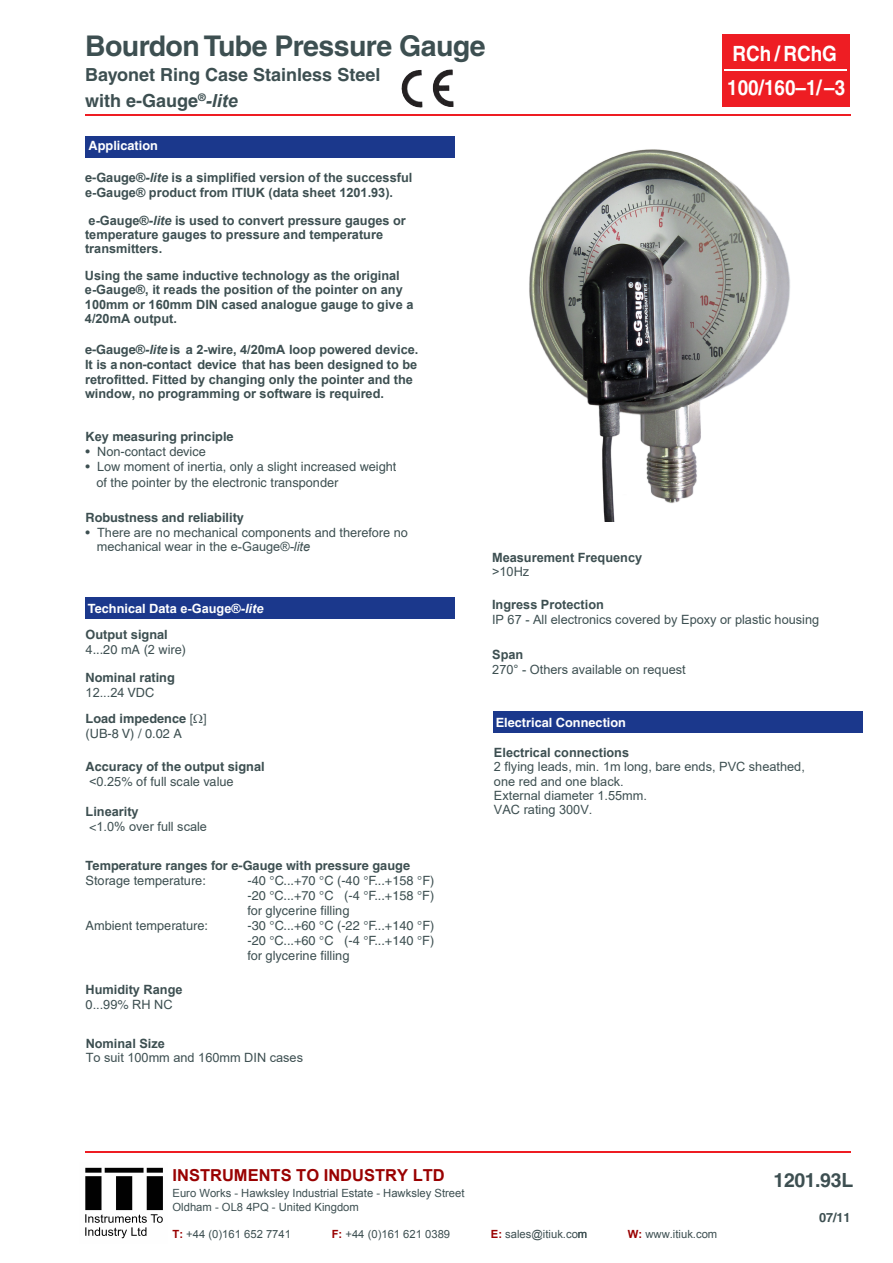
<style>
.page{position:relative;width:893px;height:1263px;background:#fff}
.page>*{position:absolute;margin:0;border:0;box-sizing:border-box;transform-origin:0 0}
.t1{font:700 28.5px "Helvetica";letter-spacing:-.02em;color:#3d4f51}
.t2{font:700 21px/34.5px "Helvetica";color:#fff;scale:.9 1}
.t3{font:700 19.5px "Helvetica";letter-spacing:-.025em;color:#3d4f51}
.t4{font:700 18px/25.5px "Helvetica";color:#3d4f51}
.t5{font:700 16.5px "Arial";color:#900}
.t6{font:700 12.75px/14.1px "Arial";color:#3d4f51}
.t7{font:12.75px/15px "Helvetica";color:#3d4f51}
.t8{font:12.75px/14.4px "Arial";color:#3d4f51}
.t9{font:700 12.75px/15px "Helvetica";color:#3d4f51}
.t10{font:700 12.75px/26px "Helvetica";color:#fff}
.t11{font:11.25px/13.5px "Arial";color:#3e5052}
.t12{font:11.25px "Arial";color:#3e5052}
.s1{font-family:"Arial";font-style:italic}
.s2{font-family:"Helvetica"}
.s3{font-style:italic}
.s4{font-family:"Arial"}
.s5{color:#3d4f51}
.s6{font-weight:700}
.s7{font-weight:400}
.s8{font-family:"Arial";font-weight:400}
.s9{font-family:"Helvetica";font-weight:400}
.s10{font-weight:700;color:#900}
.s11{font-size:6px;color:#fff}
</style>
<div class="page">
<div style="left:85px;top:598px;width:370px;height:21px;background:#1b388c"></div>
<div style="left:85px;top:136px;width:370px;height:21px;background:#1b388c"></div>
<hr style="left:85px;top:1152px;width:765px;height:1px;background:#ee1d23">
<hr style="left:85px;top:114px;width:765px;height:2px;background:#ee1d23">
<div style="left:493px;top:711px;width:369px;height:22px;background:#1b388c"></div>
<div style="left:722px;top:34px;width:128px;height:72px;background:#ee1d23"></div>
<hr style="left:724px;top:69px;width:122px;height:2px;background:#fff">
<img style="left:85px;top:1167px;width:78px;height:72px">
<img style="left:529px;top:149px;width:261px;height:372px">
<img style="left:433px;top:70px;width:20px;height:37px">
<h1 class="t1" style="left:85px;top:29px;width:402px">Bourdon Tube Pressure Gauge</h1>
<h3 class="t4" style="left:85px;top:62px;width:297px">Bayonet Ring Case Stainless Steel with e-Gauge<sup>®</sup><span class="s1">-lite</span></h3>
<p class="t10" style="left:89px;top:133px;width:71px">Application</p>
<p class="t6" style="left:85px;top:171px;width:329px"><span class="s2">e-Gaug</span>e®<span class="s3">-lite</span> <span class="s2">is a</span> simplified version of the successful e-Gauge® product from ITIUK (data sheet 1201.93).</p>
<p class="t6" style="left:85px;top:213px;width:322px">e-Gauge®<span class="s3">-lite</span> is used to convert pressure gauges or temperature gauges to pressure and temperature transmitters.</p>
<p class="t6" style="left:85px;top:269px;width:330px">Using the same <span class="s2">induct</span>ive technology as the original e-Gauge®, it reads the position of the pointer on any 100mm or 160mm DIN cased analogue gauge to give a 4/20mA output.</p>
<p class="t6" style="left:85px;top:343px;width:335px"><span class="s2">e-Gauge</span>®<span class="s3">-lite</span> <span class="s2">is a</span> 2-wire, 4/20mA loop powered device.<br>It is a <span class="s2">non-contact device</span> that has been designed to be retrofitted. Fitted by changing only the pointer and the window, no programming or software is required.</p>
<p class="t9" style="left:86px;top:429px;width:150px"><span class="s4">Key</span> measuring principle</p>
<p class="t7" style="left:86px;top:444px;width:122px">• <span class="s4">N</span>on-contact device</p>
<p class="t7" style="left:86px;top:459px;width:312px">• <span class="s4">L</span>ow moment of inertia, only a slight increased weight</p>
<p class="t7" style="left:96px;top:475px;width:243px">of the pointer by the electronic transponder</p>
<p class="t9" style="left:86px;top:510px;width:160px">Robustness and reliability</p>
<p class="t7" style="left:86px;top:525px;width:324px">• <span class="s4">There are</span> no mechanical components and therefore no</p>
<p class="t8" style="left:97px;top:539px;width:215px">mechanical wear <span class="s2">in the</span> e-Gauge®<span class="s3">-lite</span></p>
<p class="t6" style="left:492px;top:550px;width:152px">Measurement Frequency</p>
<p class="t8" style="left:492px;top:565px;width:39px">&gt;10Hz</p>
<h2 class="t2" style="left:727px;top:36px;width:133px">RCh / RChG<br>100/160–1/ –3</h2>
<p class="t10" style="left:86px;top:596px;width:179px">Technical Data <span class="s4">e-Gauge®</span><span class="s1">-lite<br></span><span class="s5">Output signal</span></p>
<p class="t7" style="left:86px;top:636px;width:102px;line-height:27.8px">4...20 mA (<span class="s4">2</span> wire)<br><span class="s6">Nominal rating</span></p>
<p class="t8" style="left:86px;top:685px;width:70px">12...24 <span class="s2">VDC</span></p>
<p class="t7" style="left:86px;top:711px;width:123px"><span class="s6">Load impedence</span> [ ] (UB-8 V) / 0.02 A</p>
<p class="t9" style="left:86px;top:759px;width:181px">Accuracy of the output signal</p>
<p class="t7" style="left:89px;top:774px;width:146px"><span class="s4">&lt;0.25</span>% of full scale value</p>
<p class="t8" style="left:86px;top:804px;width:123px;line-height:15px"><span class="s6">Linearity<br></span><span class="s2">&lt;</span>1.0% over full scale</p>
<p class="t9" style="left:86px;top:857px;width:326px">Temperature ranges for e-Gauge with pressure gauge<br><span class="s7">Stor</span><span class="s8">age</span> <span class="s7">temperature:</span></p>
<p class="t7" style="left:248px;top:873px;width:188px">-40 °C...+70 °C (-40 °F...+158 °F)</p>
<p class="t7" style="left:248px;top:888px;width:188px">-20 °C...+70 °C (-4 °F...+158 °F) for glycerine filling</p>
<p class="t7" style="left:86px;top:918px;width:124px">Ambient temperature:</p>
<p class="t7" style="left:248px;top:918px;width:188px;text-align:justify">-30 °C...+60 °C (-22 °F...+140 °F) -20 °C...+60 °C (-4 °F...+140 °F) for glycerine filling</p>
<p class="t6" style="left:86px;top:982px;width:98px;line-height:14.9px">Humidity Range<br><span class="s9">0</span><span class="s7">...99</span><span class="s9">%</span> <span class="s7">RH NC</span></p>
<p class="t6" style="left:86px;top:1036px;width:81px">Nominal Size</p>
<p class="t8" style="left:86px;top:1050px;width:219px">To suit 100mm and 160mm DIN cases</p>
<p class="t6" style="left:492px;top:598px;width:113px">Ingress Protection</p>
<p class="t8" style="left:492px;top:612px;width:329px">IP 67 - All electronics covered by Epoxy or plastic housing</p>
<p class="t6" style="left:492px;top:648px;width:33px">Span</p>
<p class="t8" style="left:492px;top:662px;width:195px">270° - Others available on request</p>
<p class="t10" style="left:496px;top:710px;width:132px">Electrical Connection</p>
<p class="t6" style="left:494px;top:745px;width:137px">Electrical connections</p>
<p class="t8" style="left:494px;top:759px;width:312px">2 flying leads, min. 1m long, bare ends, PVC sheathed, one red and one black.<br>External diameter 1.55mm.<br>VAC rating 300V.</p>
<p class="t5" style="left:173px;top:1164px;width:274px">INSTRUMENTS TO INDUSTRY LTD</p>
<p class="t11" style="left:173px;top:1186px;width:293px">Euro Works - Hawksley Industrial Estate - Hawksley Street<br>Oldham - OL8 4PQ - United Kingdom</p>
<p class="t12" style="left:173px;top:1226px;width:120px"><span class="s10">T:</span> +44 (0)161 652 7741</p>
<p class="t12" style="left:332px;top:1226px;width:120px"><span class="s10">F:</span> +44 (0)161 621 0389</p>
<p class="t12" style="left:491px;top:1226px;width:98px"><span class="s10">E:</span> sales@itiuk.com</p>
<p class="t12" style="left:628px;top:1226px;width:91px"><span class="s10">W:</span> www.itiuk.com</p>
<h3 class="t3" style="left:774px;top:1168px;width:81px">1201.93<span class="s4">L</span></h3>
<p class="t9" style="left:813px;top:1209px;width:39px"><span class="s11">00</span>07/11</p>
</div>
